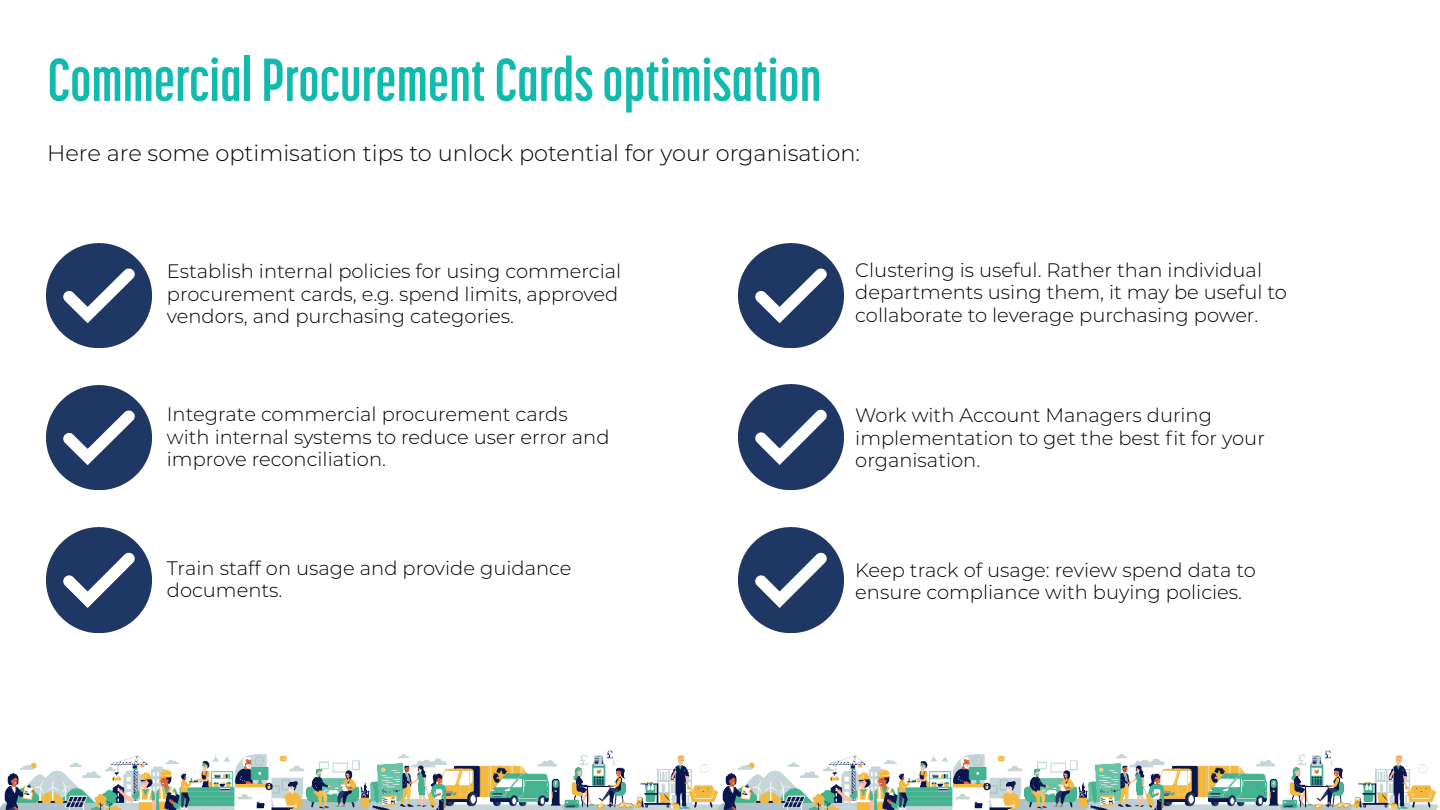
<style>
.page{position:relative;width:1440px;height:810px;background:#fff}
.page>*{position:absolute;margin:0;border:0;box-sizing:border-box;transform-origin:0 0}
.Titles_Dark{font:700 60px "Korolev Compressed";color:#10baac}
.Titles_Color{font:300 22.5px "Montserrat";color:#000}
.Titles_Color-2{font:300 19.5px/22.5px "Montserrat";color:#000}
</style>
<div class="page">
<img style="left:46px;top:385px;width:106px;height:105px">
<img style="left:46px;top:243px;width:106px;height:105px">
<img style="left:0;top:751px;width:718px;height:59px">
<img style="left:718px;top:751px;width:720px;height:59px">
<img style="left:46px;top:527px;width:106px;height:105px">
<img style="left:739px;top:243px;width:105px;height:105px">
<img style="left:739px;top:385px;width:105px;height:105px">
<img style="left:739px;top:527px;width:105px;height:105px">
<p class="Titles_Dark" style="left:47px;top:46px;width:776px">Commercial Procurement Cards optimisation</p>
<p class="Titles_Color" style="left:47px;top:138px;width:814px">Here are some optimisation tips to unlock potential for your organisation:</p>
<p class="Titles_Color-2" style="left:167px;top:259px;width:456px">Establish internal policies for using commercial procurement cards, e.g. spend limits, approved vendors, and purchasing categories.</p>
<p class="Titles_Color-2" style="left:167px;top:402px;width:444px">Integrate commercial procurement cards with internal systems to reduce user error and improve reconciliation.</p>
<p class="Titles_Color-2" style="left:167px;top:556px;width:406px">Train staff on usage and provide guidance documents.</p>
<p class="Titles_Color-2" style="left:855px;top:258px;width:433px">Clustering is useful. Rather than individual departments using them, it may be useful to collaborate to leverage purchasing power.</p>
<p class="Titles_Color-2" style="left:855px;top:403px;width:411px">Work with Account Managers during implementation to get the best fit for your organisation.</p>
<p class="Titles_Color-2" style="left:855px;top:558px;width:402px">Keep track of usage: review spend data to ensure compliance with buying policies.</p>
</div>
